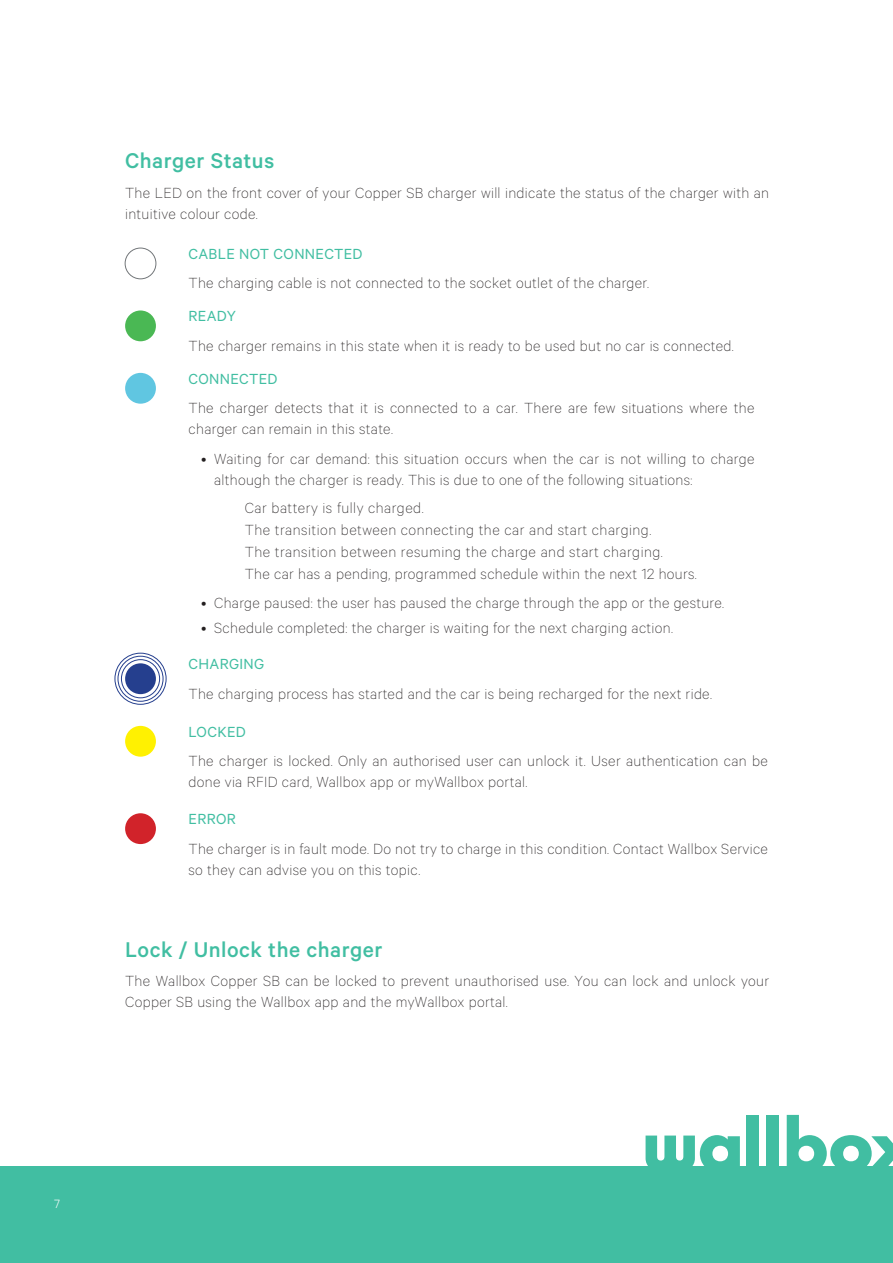
<style>
.page{position:relative;width:893px;height:1263px;background:#fff}
.page>*{position:absolute;margin:0;border:0;box-sizing:border-box;transform-origin:0 0}
.titulos{font:500 24px "Calibre";letter-spacing:.02em;color:#41bea2}
.indice{font:100 16.5px/21px "Calibre";letter-spacing:.02em;color:#231f20}
.indice-2{font:16.5px "Calibre";letter-spacing:.02em;color:#41bea2}
.t1{font:300 13.5px "Calibre";color:#fff}
</style>
<div class="page">
<div style="left:0;top:1167px;width:893px;height:96px;background:#41bea2"></div>
<svg style="left:646px;top:1135px;width:94px;height:32px"></svg>
<div style="left:747px;top:1115px;width:12px;height:56px;background:#41bea2"></div>
<div style="left:767px;top:1115px;width:12px;height:56px;background:#41bea2"></div>
<svg style="left:787px;top:1115px;width:106px;height:52px"></svg>
<div style="left:125px;top:310px;width:31px;height:31px;background:#4ab854;border-radius:50%"></div>
<div style="left:125px;top:248px;width:31px;height:31px;border:1px solid #727679;border-radius:50%"></div>
<div style="left:125px;top:373px;width:31px;height:31px;background:#60c6e1;border-radius:50%"></div>
<div style="left:125px;top:726px;width:31px;height:31px;background:#fff101;border-radius:50%"></div>
<div style="left:125px;top:813px;width:31px;height:31px;background:#d1232a;border-radius:50%"></div>
<div style="left:125px;top:663px;width:31px;height:31px;background:#253f8e;border-radius:50%"></div>
<div style="left:121px;top:659px;width:39px;height:39px;border:1px solid #253f8e;border-radius:50%"></div>
<div style="left:118px;top:656px;width:45px;height:46px;border:1px solid #253f8e;border-radius:50%"></div>
<div style="left:115px;top:653px;width:51px;height:52px;border:1px solid #253f8e;border-radius:50%"></div>
<p class="titulos" style="left:125px;top:147px;width:151px">Charger Status</p>
<p class="indice" style="left:125px;top:181px;width:646px">The LED on the front cover of your Copper SB charger will indicate the status of the charger with an intuitive colour code.</p>
<p class="indice-2" style="left:189px;top:244px;width:176px">CABLE NOT CONNECTED</p>
<p class="indice" style="left:189px;top:272px;width:462px">The charging cable is not connected to the socket outlet of the charger.</p>
<p class="indice-2" style="left:189px;top:306px;width:49px">READY</p>
<p class="indice" style="left:189px;top:334px;width:547px">The charger remains in this state when it is ready to be used but no car is connected.</p>
<p class="indice-2" style="left:189px;top:369px;width:90px">CONNECTED</p>
<p class="indice" style="left:189px;top:397px;width:567px">The charger detects that it is connected to a car. There are few situations where the charger can remain in this state.</p>
<p class="indice" style="left:214px;top:447px;width:542px;text-indent:-13px">• Waiting for car demand: this situation occurs when the car is not willing to charge although the charger is ready. This is due to one of the following situations:</p>
<p class="indice" style="left:245px;top:497px;width:180px">Car battery is fully charged.</p>
<p class="indice" style="left:245px;top:519px;width:408px">The transition between connecting the car and start charging.</p>
<p class="indice" style="left:245px;top:541px;width:420px">The transition between resuming the charge and start charging.</p>
<p class="indice" style="left:245px;top:563px;width:454px">The car has a pending, programmed schedule within the next 12 hours.</p>
<p class="indice" style="left:201px;top:591px;width:524px">• Charge paused: the user has paused the charge through the app or the gesture.</p>
<p class="indice" style="left:201px;top:616px;width:473px">• Schedule completed: the charger is waiting for the next charging action.</p>
<p class="indice-2" style="left:189px;top:655px;width:77px">CHARGING</p>
<p class="indice" style="left:189px;top:682px;width:525px">The charging process has started and the car is being recharged for the next ride.</p>
<p class="indice-2" style="left:189px;top:722px;width:59px">LOCKED</p>
<p class="indice" style="left:189px;top:750px;width:581px">The charger is locked. Only an authorised user can unlock it. User authentication can be done via RFID card, Wallbox app or myWallbox portal.</p>
<p class="indice-2" style="left:189px;top:809px;width:49px">ERROR</p>
<p class="indice" style="left:189px;top:837px;width:581px">The charger is in fault mode. Do not try to charge in this condition. Contact Wallbox Service so they can advise you on this topic.</p>
<p class="titulos" style="left:125px;top:935px;width:259px">Lock / Unlock the charger</p>
<p class="indice" style="left:125px;top:970px;width:646px">The Wallbox Copper SB can be locked to prevent unauthorised use. You can lock and unlock your<br>Copper SB using the Wallbox app and the myWallbox portal.</p>
<p class="t1" style="left:54px;top:1195px;width:7px">7</p>
</div>
